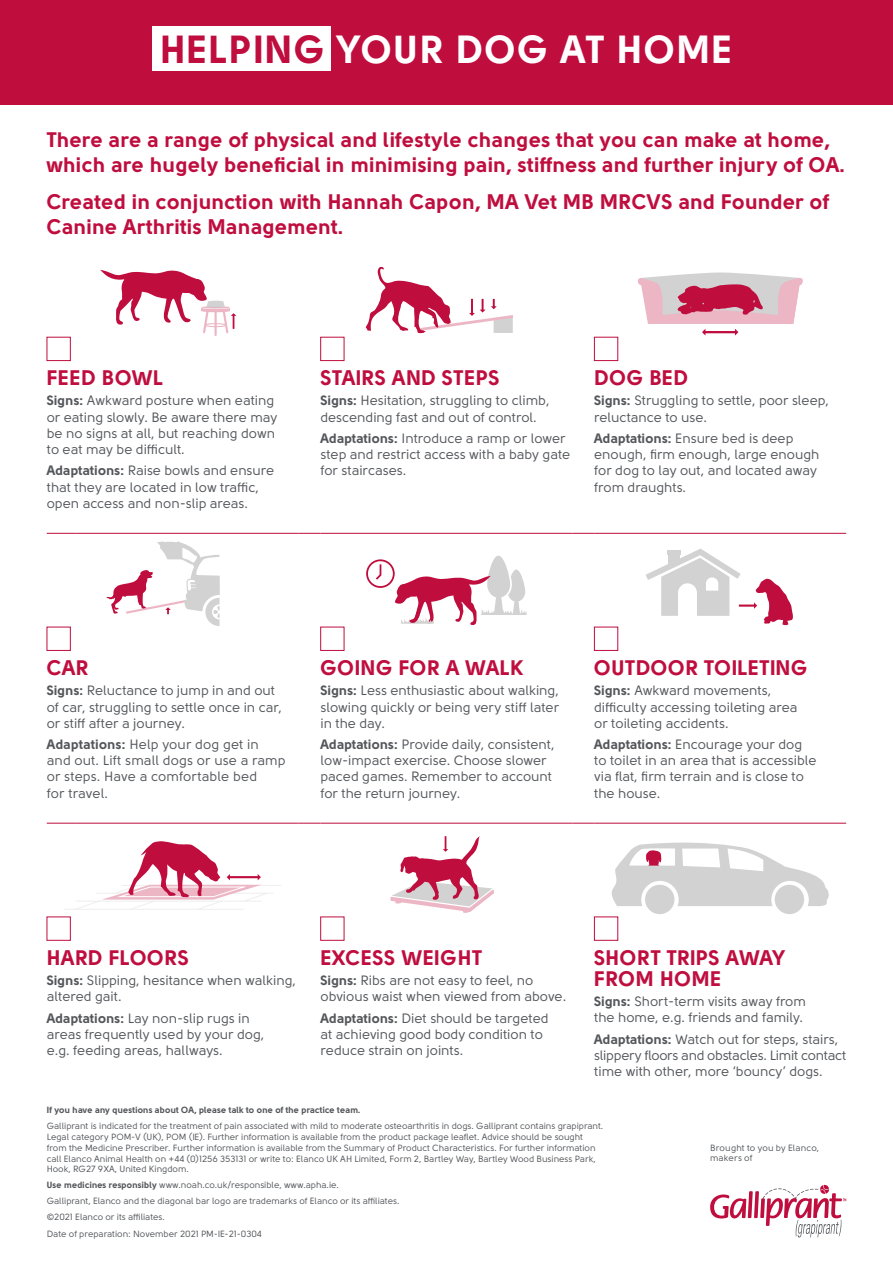
<style>
.page{position:relative;width:893px;height:1263px;background:#fff}
.page>*{position:absolute;margin:0;border:0;box-sizing:border-box;transform-origin:0 0}
.t1{font:39px "Solomon Sans Bold";letter-spacing:.025em;color:#fff}
.t2{font:21px/25.2px "Solomon Sans Bold";letter-spacing:.01em;color:#bf0d3e}
.t3{font:13.5px/16.2px "Solomon Sans Normal";color:#53565a}
.t4{font:9px/10.8px "Solomon Sans Normal";color:#53565a}
.t5{font:9px "Solomon Sans Bold";color:#53565a}
.t6{font:9px/10.8px "Solomon Sans Normal";letter-spacing:.02em;color:#53565a}
.s1{color:#bf0d3e}
.s2{font-family:"Solomon Sans Bold"}
</style>
<div class="page">
<div style="left:0;top:0;width:893px;height:104px;background:#bf0d3e"></div>
<svg style="left:47px;top:533px;width:28px;height:1px"></svg>
<hr style="left:75px;top:533px;width:224px;height:1px;background:#bf0d3e">
<svg style="left:299px;top:533px;width:21px;height:1px"></svg>
<hr style="left:320px;top:533px;width:252px;height:1px;background:#bf0d3e">
<svg style="left:572px;top:533px;width:22px;height:1px"></svg>
<hr style="left:594px;top:533px;width:252px;height:1px;background:#bf0d3e">
<svg style="left:47px;top:823px;width:28px;height:1px"></svg>
<hr style="left:75px;top:823px;width:224px;height:1px;background:#bf0d3e">
<svg style="left:299px;top:823px;width:21px;height:1px"></svg>
<hr style="left:320px;top:823px;width:252px;height:1px;background:#bf0d3e">
<svg style="left:572px;top:823px;width:22px;height:1px"></svg>
<hr style="left:594px;top:823px;width:252px;height:1px;background:#bf0d3e">
<svg style="left:100px;top:270px;width:136px;height:66px"></svg>
<svg style="left:366px;top:267px;width:147px;height:66px"></svg>
<svg style="left:638px;top:272px;width:165px;height:64px"></svg>
<div style="left:47px;top:337px;width:24px;height:24px;border:1px solid #bf0d3e"></div>
<div style="left:320px;top:337px;width:24px;height:24px;border:1px solid #bf0d3e"></div>
<div style="left:594px;top:337px;width:24px;height:24px;border:1px solid #bf0d3e"></div>
<svg style="left:106px;top:541px;width:114px;height:85px"></svg>
<svg style="left:366px;top:556px;width:161px;height:69px"></svg>
<svg style="left:646px;top:549px;width:147px;height:76px"></svg>
<div style="left:47px;top:627px;width:24px;height:24px;border:1px solid #bf0d3e"></div>
<div style="left:320px;top:627px;width:24px;height:24px;border:1px solid #bf0d3e"></div>
<div style="left:594px;top:627px;width:24px;height:24px;border:1px solid #bf0d3e"></div>
<hr style="left:122px;top:885px;width:159px;height:1px;background:#eee">
<hr style="left:96px;top:893px;width:177px;height:1px;background:#eee">
<hr style="left:64px;top:909px;width:180px;height:1px;background:#eee">
<svg style="left:76px;top:841px;width:189px;height:68px"></svg>
<svg style="left:390px;top:836px;width:104px;height:77px"></svg>
<div style="left:645px;top:885px;width:29px;height:29px;background:#d2d2d2;border-radius:50%"></div>
<div style="left:775px;top:885px;width:29px;height:29px;background:#d2d2d2;border-radius:50%"></div>
<svg style="left:612px;top:842px;width:217px;height:64px"></svg>
<div style="left:152px;top:27px;width:178px;height:44px;background:#fff"></div>
<svg style="left:710px;top:1185px;width:136px;height:52px"></svg>
<h1 class="t1" style="left:160px;top:27px;width:574px"><span class="s1">HELPING</span> YOUR DOG AT HOME</h1>
<h2 class="t2" style="left:47px;top:126px;width:800px">There are a range of physical and lifestyle changes that you can make at home, which are hugely beneficial in minimising pain, stiffness and further injury of OA.</h2>
<h2 class="t2" style="left:47px;top:189px;width:784px">Created in conjunction with Hannah Capon, MA Vet MB MRCVS and Founder of<br>Canine Arthritis Management.</h2>
<h2 class="t2" style="left:47px;top:365px;width:118px">FEED BOWL</h2>
<p class="t3" style="left:47px;top:393px;width:232px"><span class="s2">Signs:</span> Awkward posture when eating or eating slowly. Be aware there may be no signs at all, but reaching down to eat may be difficult.</p>
<p class="t3" style="left:47px;top:463px;width:229px"><span class="s2">Adaptations:</span> Raise bowls and ensure that they are located in low traffic, open access and non-slip areas.</p>
<h2 class="t2" style="left:320px;top:365px;width:181px">STAIRS AND STEPS</h2>
<p class="t3" style="left:320px;top:393px;width:231px"><span class="s2">Signs:</span> Hesitation, struggling to climb, descending fast and out of control.</p>
<p class="t3" style="left:320px;top:430px;width:251px"><span class="s2">Adaptations:</span> Introduce a ramp or lower step and restrict access with a baby gate for staircases.</p>
<h2 class="t2" style="left:594px;top:365px;width:96px">DOG BED</h2>
<p class="t3" style="left:594px;top:393px;width:236px"><span class="s2">Signs:</span> Struggling to settle, poor sleep, reluctance to use.</p>
<p class="t3" style="left:594px;top:430px;width:227px"><span class="s2">Adaptations:</span> Ensure bed is deep enough, firm enough, large enough for dog to lay out, and located away from draughts.</p>
<h2 class="t2" style="left:47px;top:655px;width:44px">CAR</h2>
<p class="t3" style="left:47px;top:682px;width:237px"><span class="s2">Signs:</span> Reluctance to jump in and out of car, struggling to settle once in car, or stiff after a journey.</p>
<p class="t3" style="left:47px;top:736px;width:240px"><span class="s2">Adaptations:</span> Help your dog get in and out. Lift small dogs or use a ramp or steps. Have a comfortable bed<br>for travel.</p>
<h2 class="t2" style="left:320px;top:655px;width:205px">GOING FOR A WALK</h2>
<p class="t3" style="left:320px;top:682px;width:240px;text-align:justify"><span class="s2">Signs:</span> Less enthusiastic about walking, slowing quickly or being very stiff later in the day.</p>
<p class="t3" style="left:320px;top:736px;width:236px"><span class="s2">Adaptations:</span> Provide daily, consistent, low-impact exercise. Choose slower paced games. Remember to account for the return journey.</p>
<h2 class="t2" style="left:594px;top:655px;width:215px">OUTDOOR TOILETING</h2>
<p class="t3" style="left:594px;top:682px;width:205px"><span class="s2">Signs:</span> Awkward movements, difficulty accessing toileting area or toileting accidents.</p>
<p class="t3" style="left:594px;top:736px;width:224px"><span class="s2">Adaptations:</span> Encourage your dog to toilet in an area that is accessible via flat, firm terrain and is close to the house.</p>
<h2 class="t2" style="left:47px;top:945px;width:144px">HARD FLOORS</h2>
<p class="t3" style="left:47px;top:972px;width:251px"><span class="s2">Signs:</span> Slipping, hesitance when walking, altered gait.</p>
<p class="t3" style="left:47px;top:1010px;width:219px"><span class="s2">Adaptations:</span> Lay non-slip rugs in areas frequently used by your dog, e.g. feeding areas, hallways.</p>
<h2 class="t2" style="left:320px;top:945px;width:163px">EXCESS WEIGHT</h2>
<p class="t3" style="left:320px;top:972px;width:247px"><span class="s2">Signs:</span> Ribs are not easy to feel, no obvious waist when viewed from above.</p>
<p class="t3" style="left:320px;top:1010px;width:230px"><span class="s2">Adaptations:</span> Diet should be targeted at achieving good body condition to reduce strain on joints.</p>
<h2 class="t2" style="left:594px;top:947px;width:192px;line-height:21px">SHORT TRIPS AWAY<br>FROM HOME</h2>
<p class="t3" style="left:594px;top:993px;width:213px"><span class="s2">Signs:</span> Short-term visits away from the home, e.g. friends and family.</p>
<p class="t3" style="left:594px;top:1031px;width:253px"><span class="s2">Adaptations:</span> Watch out for steps, stairs, slippery floors and obstacles. Limit contact time with other, more ‘bouncy’ dogs.</p>
<p class="t5" style="left:47px;top:1105px;width:315px">If you have any questions about OA, please talk to one of the practice team.</p>
<p class="t4" style="left:47px;top:1120px;width:558px">Galliprant is indicated for the treatment of pain associated with mild to moderate osteoarthritis in dogs. Galliprant contains grapiprant.<br>Legal category POM-V (UK), POM (IE). Further information is available from the product package leaflet. Advice should be sought from the Medicine Prescriber. Further information is available from the Summary of Product Characteristics. For further information call Elanco Animal Health on +44 (0)1256 353131 or write to: Elanco UK AH Limited, Form 2, Bartley Way, Bartley Wood Business Park, Hook, RG27 9XA, United Kingdom.</p>
<p class="t4" style="left:47px;top:1177px;width:354px;line-height:15.9px"><span class="s2">Use medicines responsibly</span> www.noah.co.uk/responsible, www.apha.ie.<br>Galliprant, Elanco and the diagonal bar logo are trademarks of Elanco or its affiliates. ©2021 Elanco or its affiliates.</p>
<p class="t4" style="left:47px;top:1229px;width:217px">Date of preparation: November 2021 PM-IE-21-0304</p>
<p class="t6" style="left:710px;top:1142px;width:111px">Brought to you by Elanco, makers of</p>
</div>
